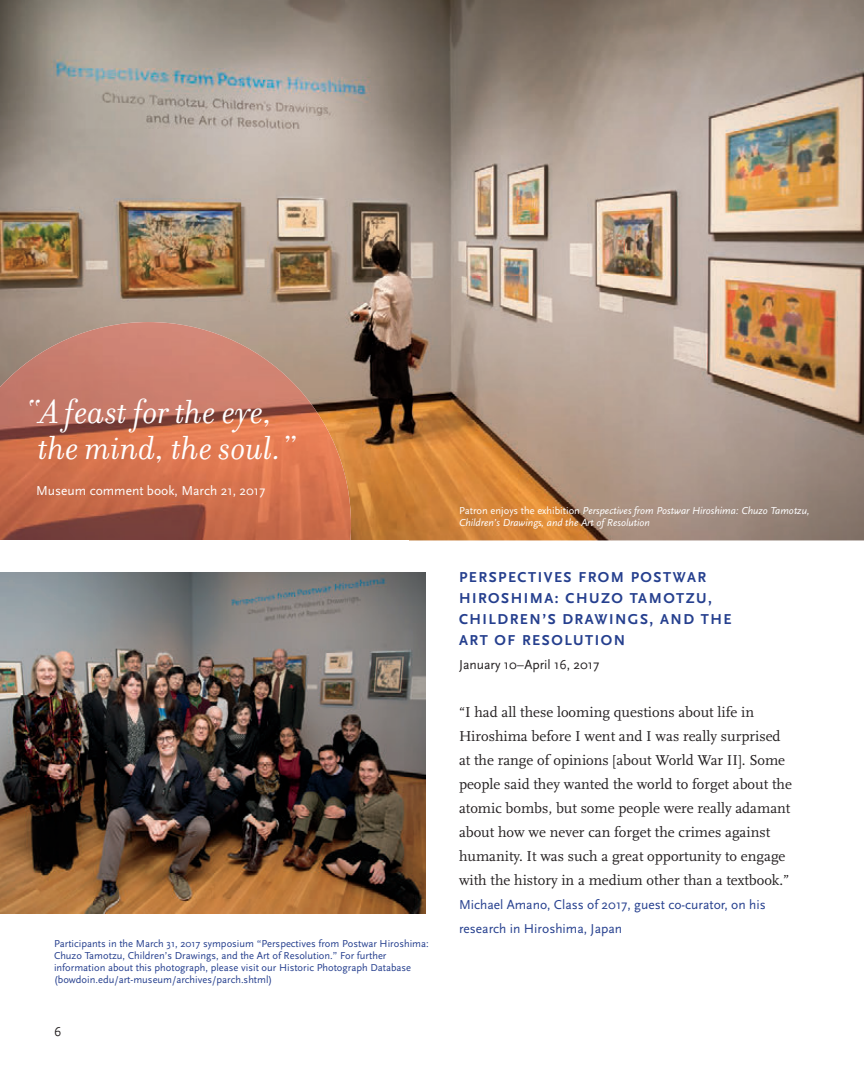
<style>
.page{position:relative;width:864px;height:1080px;background:#fff}
.page>*{position:absolute;margin:0;border:0;box-sizing:border-box;transform-origin:0 0}
.t1{font:italic 36px/36px "Filosofia";color:#fff}
.t2{font:15px/24px "Scala";color:#231f20}
.t3{font:700 15px/21px "Scala Sans";letter-spacing:.1em;color:#253f8e}
.t4{font:13.5px/24px "Scala Sans";color:#253f8e}
.t5{font:13.5px "Scala Sans";color:#fff}
.t6{font:13.5px "Scala Sans";color:#231f20}
.t7{font:10.5px/12px "Scala Sans";color:#253f8e}
.t8{font:italic 10.5px/12px "Scala Sans";color:#fff}
.s1{font-style:normal}
</style>
<div class="page">
<img style="left:0;top:0;width:864px;height:540px">
<img style="left:0;top:322px;width:351px;height:218px">
<img style="left:0;top:573px;width:426px;height:341px">
<h1 class="t1" style="left:39px;top:395px;width:260px;text-indent:-13px">“A feast for the eye, the mind, the soul.”</h1>
<p class="t5" style="left:36px;top:484px;width:231px">Museum comment book, March 21, 2017</p>
<p class="t7" style="left:54px;top:937px;width:376px">Participants in the March 31, 2017 symposium “Perspectives from Postwar Hiroshima:<br>Chuzo Tamotzu, Children’s Drawings, and the Art of Resolution.” For further information about this photograph, please visit our Historic Photograph Database (bowdoin.edu/art-museum/archives/parch.shtml)</p>
<p class="t6" style="left:54px;top:1024px;width:9px">6</p>
<p class="t8" style="left:459px;top:505px;width:352px"><span class="s1">Patron enjoys the exhibition</span> Perspectives from Postwar Hiroshima: Chuzo Tamotzu,<br>Children’s Drawings, and the Art of Resolution</p>
<p class="t3" style="left:459px;top:567px;width:274px">PERSPECTIVES FROM POSTWAR<br>HIROSHIMA: CHUZO TAMOTZU,<br>CHILDREN’S DRAWINGS, AND THE<br>ART OF RESOLUTION</p>
<p class="t6" style="left:459px;top:657px;width:142px">January 10–April 16, 2017</p>
<p class="t2" style="left:459px;top:701px;width:334px">“I had all these looming questions about life in Hiroshima before I went and I was really surprised at the range of opinions [about World War II]. Some people said they wanted the world to forget about the atomic bombs, but some people were really adamant about how we never can forget the crimes against humanity. It was such a great opportunity to engage with the history in a medium other than a textbook.”</p>
<p class="t4" style="left:459px;top:893px;width:308px">Michael Amano, Class of 2017, guest co-curator, on his research in Hiroshima, Japan</p>
</div>
